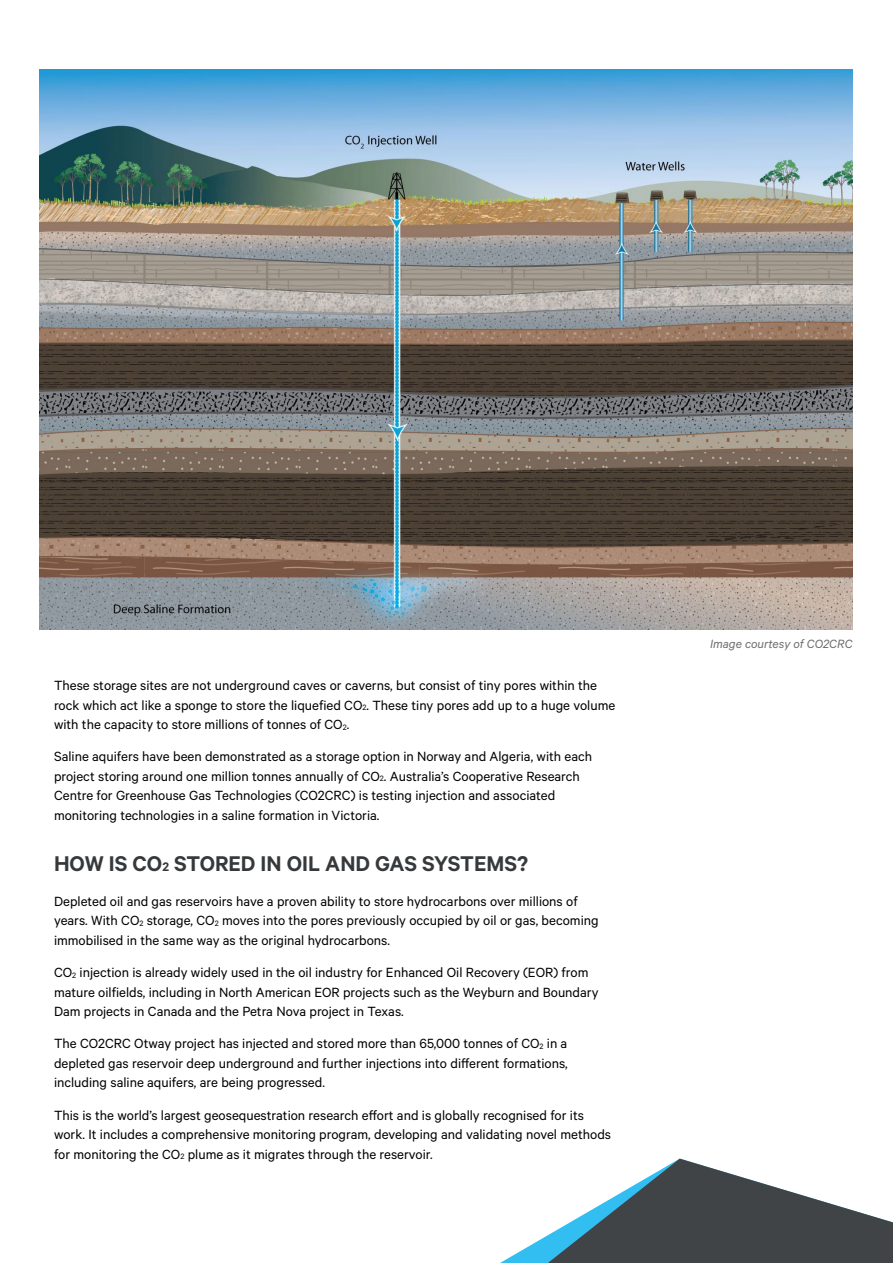
<style>
.page{position:relative;width:893px;height:1263px;background:#fff}
.page>*{position:absolute;margin:0;border:0;box-sizing:border-box;transform-origin:0 0}
.Heading_2{font:600 24px "Calibre";color:#36393b}
.t1{font:15px/19.5px "Calibre";color:#000}
.t2{font:italic 13.5px "Calibre";color:#6d6e71}
.s1{font-size:8.7px}
.s2{font-size:13.95px}
</style>
<div class="page">
<svg style="left:500px;top:1235px;width:48px;height:28px"></svg>
<svg style="left:548px;top:1158px;width:345px;height:105px"></svg>
<img style="left:39px;top:69px;width:814px;height:560px">
<p class="t1" style="left:54px;top:675px;width:563px">These storage sites are not underground caves or caverns, but consist of tiny pores within the rock which act like a sponge to store the liquefied CO<span class="s1">2</span>. These tiny pores add up to a huge volume with the capacity to store millions of tonnes of CO<span class="s1">2</span>.</p>
<p class="t1" style="left:54px;top:746px;width:540px">Saline aquifers have been demonstrated as a storage option in Norway and Algeria, with each project storing around one million tonnes annually of CO<span class="s1">2</span>. Australia’s Cooperative Research Centre for Greenhouse Gas Technologies (CO2CRC) is testing injection and associated monitoring technologies in a saline formation in Victoria.</p>
<p class="Heading_2" style="left:54px;top:850px;width:476px">HOW IS CO<span class="s2">2</span> STORED IN OIL AND GAS SYSTEMS?</p>
<p class="t1" style="left:54px;top:891px;width:546px">Depleted oil and gas reservoirs have a proven ability to store hydrocarbons over millions of years. With CO<span class="s1">2</span> storage, CO<span class="s1">2</span> moves into the pores previously occupied by oil or gas, becoming immobilised in the same way as the original hydrocarbons.</p>
<p class="t1" style="left:54px;top:962px;width:546px">CO<span class="s1">2</span> injection is already widely used in the oil industry for Enhanced Oil Recovery (EOR) from mature oilfields, including in North American EOR projects such as the Weyburn and Boundary<br>Dam projects in Canada and the Petra Nova project in Texas.</p>
<p class="t1" style="left:54px;top:1033px;width:515px;text-align:justify">The CO2CRC Otway project has injected and stored more than 65,000 tonnes of CO<span class="s1">2</span> in a depleted gas reservoir deep underground and further injections into different formations, including saline aquifers, are being progressed.</p>
<p class="t1" style="left:54px;top:1105px;width:559px">This is the world’s largest geosequestration research effort and is globally recognised for its work. It includes a comprehensive monitoring program, developing and validating novel methods for monitoring the CO<span class="s1">2</span> plume as it migrates through the reservoir.</p>
<p class="t2" style="left:710px;top:636px;width:144px">Image courtesy of CO2CRC</p>
</div>
